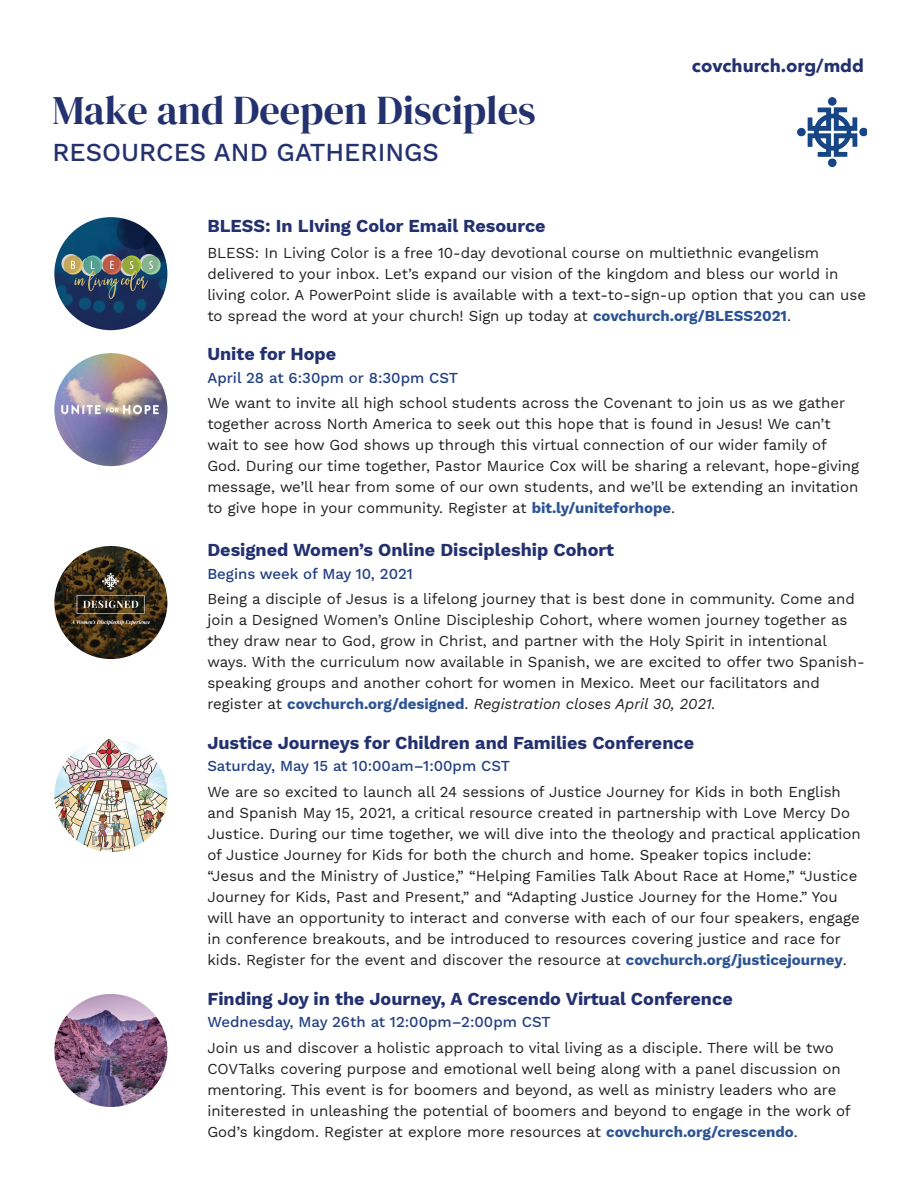
<style>
.page{position:relative;width:918px;height:1188px;background:#fff}
.page>*{position:absolute;margin:0;border:0;box-sizing:border-box;transform-origin:0 0}
.t1{font:40.5px "DM Serif Display";color:#24316f}
.t2{font:25.5px "Work Sans";color:#24316f}
.t3{font:18px "Work Sans";color:#24316f}
.t4{font:700 18px "Avenir Next";color:#24316f}
.t5{font:15px/21px "Work Sans";color:#231f20}
.t6{font:15px "Work Sans";color:#224082}
.s1{color:#2c5393}
.s2{font-style:italic}
</style>
<div class="page">
<img style="left:54px;top:217px;width:113px;height:113px;border-radius:57px">
<img style="left:54px;top:353px;width:113px;height:113px;border-radius:57px">
<img style="left:54px;top:546px;width:113px;height:113px;border-radius:57px">
<img style="left:54px;top:739px;width:113px;height:113px;border-radius:57px">
<img style="left:54px;top:994px;width:113px;height:113px;border-radius:57px">
<img style="left:798px;top:97px;width:69px;height:69px">
<h1 class="t1" style="left:52px;top:87px;width:485px">Make and Deepen Disciples</h1>
<h2 class="t2" style="left:52px;top:133px;width:388px">RESOURCES AND GATHERINGS</h2>
<p class="t4" style="left:692px;top:50px;width:174px">covchurch.org/mdd</p>
<p class="t3" style="left:207px;top:212px;width:340px">BLESS: In LIving Color Email Resource</p>
<p class="t5" style="left:207px;top:241px;width:660px">BLESS: In Living Color is a free 10-day devotional course on multiethnic evangelism delivered to your inbox. Let’s expand our vision of the kingdom and bless our world in living color. A PowerPoint slide is available with a text-to-sign-up option that you can use to spread the word at your church! Sign up today at <span class="s1">covchurch.org/BLESS2021</span>.</p>
<p class="t3" style="left:207px;top:340px;width:130px">Unite for Hope</p>
<p class="t6" style="left:207px;top:366px;width:252px">April 28 at 6:30pm or 8:30pm CST</p>
<p class="t5" style="left:207px;top:392px;width:653px">We want to invite all high school students across the Covenant to join us as we gather together across North America to seek out this hope that is found in Jesus! We can’t wait to see how God shows up through this virtual connection of our wider family of God. During our time together, Pastor Maurice Cox will be sharing a relevant, hope-giving message, we’ll hear from some of our own students, and we’ll be extending an invitation to give hope in your community. Register at <span class="s1">bit.ly/uniteforhope</span>.</p>
<p class="t3" style="left:207px;top:537px;width:408px">Designed Women’s Online Discipleship Cohort</p>
<p class="t6" style="left:207px;top:562px;width:207px">Begins week of May 10, 2021</p>
<p class="t5" style="left:207px;top:588px;width:659px">Being a disciple of Jesus is a lifelong journey that is best done in community. Come and join a Designed Women’s Online Discipleship Cohort, where women journey together as they draw near to God, grow in Christ, and partner with the Holy Spirit in intentional ways. With the curriculum now available in Spanish, we are excited to offer two Spanish&shy;speaking groups and another cohort for women in Mexico. Meet our facilitators and register at <span class="s1">covchurch.org/designed</span>. <span class="s2">Registration closes April 30, 2021.</span></p>
<p class="t3" style="left:207px;top:729px;width:488px">Justice Journeys for Children and Families Conference</p>
<p class="t6" style="left:207px;top:755px;width:304px">Saturday, May 15 at 10:00am–1:00pm CST</p>
<p class="t5" style="left:207px;top:781px;width:655px">We are so excited to launch all 24 sessions of Justice Journey for Kids in both English and Spanish May 15, 2021, a critical resource created in partnership with Love Mercy Do Justice. During our time together, we will dive into the theology and practical application of Justice Journey for Kids for both the church and home. Speaker topics include: “Jesus and the Ministry of Justice,” “Helping Families Talk About Race at Home,” “Justice Journey for Kids, Past and Present,” and “Adapting Justice Journey for the Home.” You will have an opportunity to interact and converse with each of our four speakers, engage in conference breakouts, and be introduced to resources covering justice and race for kids. Register for the event and discover the resource at <span class="s1">covchurch.org/justicejourney</span>.</p>
<p class="t3" style="left:207px;top:985px;width:527px">Finding Joy in the Journey, A Crescendo Virtual Conference</p>
<p class="t6" style="left:207px;top:1011px;width:345px">Wednesday, May 26th at 12:00pm–2:00pm CST</p>
<p class="t5" style="left:207px;top:1036px;width:645px">Join us and discover a holistic approach to vital living as a disciple. There will be two COVTalks covering purpose and emotional well being along with a panel discussion on mentoring. This event is for boomers and beyond, as well as ministry leaders who are initerested in unleashing the potential of boomers and beyond to engage in the work of God’s kingdom. Register at explore more resources at <span class="s1">covchurch.org/crescendo</span>.</p>
</div>
